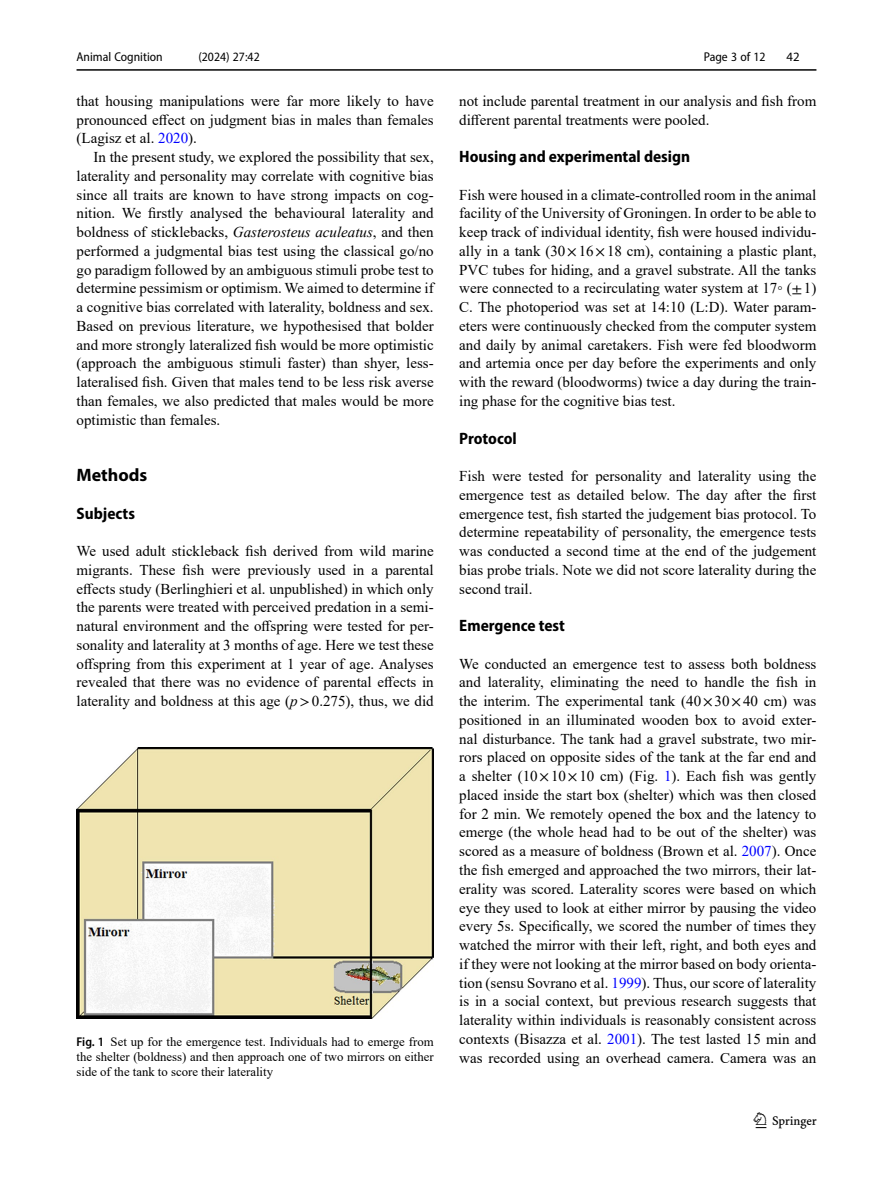
<style>
.page{position:relative;width:893px;height:1187px;background:#fff}
.page>*{position:absolute;margin:0;border:0;box-sizing:border-box;transform-origin:0 0}
.t1{font:22.5px "Springnew";color:#000}
.Head_1{font:700 18px "Myriad Pro";color:#000}
.Head_2{font:700 semi-condensed 16.5px "Myriad Pro";color:#000}
.Head_2_After_1{font:700 semi-condensed 16.5px "Myriad Pro";color:#000}
.Body_Text{font:15px/18.8px "Times New Roman";color:#000;text-align:justify}
.Body_Text_Indent{font:15px/18.8px "Times New Roman";color:#000;text-align:justify}
.Figure_Caption{font:12.75px/15px "Times New Roman";color:#000;text-align:justify}
.t2{font:semi-condensed 12.75px "Myriad Pro";color:#000}
.t3{font:12.75px "Myriad Pro";color:#000}
.s1{color:#00f}
.s2{font-style:italic}
.s3{font-family:"STIX"}
.s4{font-family:"Myriad Pro";font-weight:600;font-stretch:semi-condensed}
</style>
<div class="page">
<hr style="left:77px;top:69px;width:739px;height:2px;background:#000">
<img style="left:77px;top:747px;width:357px;height:271px">
<p class="t2" style="left:77px;top:49px;width:88px">Animal Cognition</p>
<p class="t2" style="left:198px;top:49px;width:63px">(2024) 27:42</p>
<p class="Body_Text_Indent" style="left:77px;top:91px;width:359px">that housing manipulations were far more likely to have pronounced effect on judgment bias in males than females (Lagisz et al. <span class="s1">2020</span>).</p>
<p class="Body_Text_Indent" style="left:77px;top:147px;width:359px;text-indent:17px">In the present study, we explored the possibility that sex, laterality and personality may correlate with cognitive bias since all traits are known to have strong impacts on cog&shy;nition. We firstly analysed the behavioural laterality and boldness of sticklebacks, <span class="s2">Gasterosteus aculeatus</span>, and then performed a judgmental bias test using the classical go/no go paradigm followed by an ambiguous stimuli probe test to determine pessimism or optimism. We aimed to determine if a cognitive bias correlated with laterality, boldness and sex.<br>Based on previous literature, we hypothesised that bolder and more strongly lateralized fish would be more optimistic (approach the ambiguous stimuli faster) than shyer, less&shy;lateralised fish. Given that males tend to be less risk averse than females, we also predicted that males would be more optimistic than females.</p>
<p class="Head_1" style="left:77px;top:463px;width:72px">Methods</p>
<p class="Head_2_After_1" style="left:77px;top:502px;width:60px">Subjects</p>
<p class="Body_Text" style="left:77px;top:541px;width:359px">We used adult stickleback fish derived from wild marine migrants. These fish were previously used in a parental effects study (Berlinghieri et al. unpublished) in which only the parents were treated with perceived predation in a semi&shy;natural environment and the offspring were tested for per&shy;sonality and laterality at 3 months of age. Here we test these offspring from this experiment at 1 year of age. Analyses revealed that there was no evidence of parental effects in laterality and boldness at this age (<span class="s2">p</span><span class="s3">&gt;</span>0.275), thus, we did</p>
<p class="Figure_Caption" style="left:77px;top:1034px;width:359px"><span class="s4">Fig. 1</span> Set up for the emergence test. Individuals had to emerge from the shelter (boldness) and then approach one of two mirrors on either side of the tank to score their laterality</p>
<p class="t2" style="left:704px;top:49px;width:63px">Page 3 of 12</p>
<p class="t3" style="left:786px;top:48px;width:15px">42</p>
<p class="Body_Text" style="left:459px;top:91px;width:359px">not include parental treatment in our analysis and fish from different parental treatments were pooled.</p>
<p class="Head_2" style="left:459px;top:146px;width:232px">Housing and experimental design</p>
<p class="Body_Text" style="left:459px;top:185px;width:359px">Fish were housed in a climate-controlled room in the animal facility of the University of Groningen. In order to be able to keep track of individual identity, fish were housed individu&shy;ally in a tank (30<span class="s3">×</span>16<span class="s3">×</span>18 cm), containing a plastic plant, PVC tubes for hiding, and a gravel substrate. All the tanks were connected to a recirculating water system at 17◦ (<span class="s3">±</span>1)<br>C. The photoperiod was set at 14:10 (L:D). Water param&shy;eters were continuously checked from the computer system and daily by animal caretakers. Fish were fed bloodworm and artemia once per day before the experiments and only with the reward (bloodworms) twice a day during the train&shy;ing phase for the cognitive bias test.</p>
<p class="Head_2" style="left:459px;top:427px;width:59px">Protocol</p>
<p class="Body_Text" style="left:459px;top:466px;width:359px">Fish were tested for personality and laterality using the emergence test as detailed below. The day after the first emergence test, fish started the judgement bias protocol. To determine repeatability of personality, the emergence tests was conducted a second time at the end of the judgement bias probe trials. Note we did not score laterality during the second trail.</p>
<p class="Head_2" style="left:459px;top:615px;width:107px">Emergence test</p>
<p class="Body_Text" style="left:459px;top:653px;width:359px">We conducted an emergence test to assess both boldness and laterality, eliminating the need to handle the fish in the interim. The experimental tank (40<span class="s3">×</span>30<span class="s3">×</span>40 cm) was positioned in an illuminated wooden box to avoid exter&shy;nal disturbance. The tank had a gravel substrate, two mir&shy;rors placed on opposite sides of the tank at the far end and a shelter (10<span class="s3">×</span>10<span class="s3">×</span>10 cm) (Fig. <span class="s1">1</span>). Each fish was gently placed inside the start box (shelter) which was then closed for 2 min. We remotely opened the box and the latency to emerge (the whole head had to be out of the shelter) was scored as a measure of boldness (Brown et al. <span class="s1">2007</span>). Once the fish emerged and approached the two mirrors, their lat&shy;erality was scored. Laterality scores were based on which eye they used to look at either mirror by pausing the video every 5s. Specifically, we scored the number of times they watched the mirror with their left, right, and both eyes and if they were not looking at the mirror based on body orienta&shy;tion (sensu Sovrano et al. <span class="s1">1999</span>). Thus, our score of laterality is in a social context, but previous research suggests that laterality within individuals is reasonably consistent across contexts (Bisazza et al. <span class="s1">2001</span>). The test lasted 15 min and was recorded using an overhead camera. Camera was an</p>
<h1 class="t1" style="left:756px;top:1107px;width:63px">1 3</h1>
</div>
